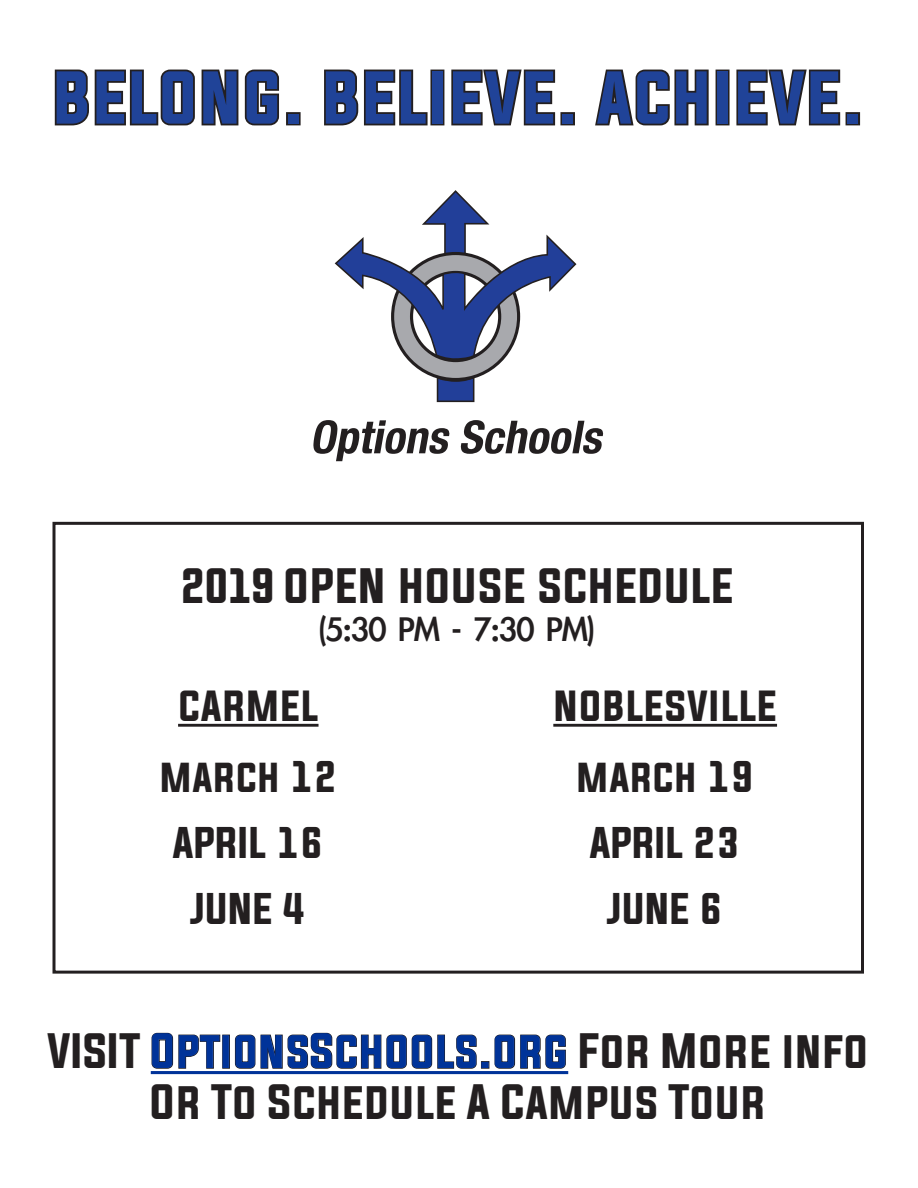
<style>
.page{position:relative;width:918px;height:1188px;background:#fff}
.page>*{position:absolute;margin:0;border:0;box-sizing:border-box;transform-origin:0 0}
.t1{font:63.3px "Evogria";letter-spacing:.035em;color:#204398}
.t2{font:42px "Evogria";color:#039}
.t3{font:42px "Evogria";color:#231f20}
.t4{font:42px "Evogria";letter-spacing:.025em;color:#231f20}
.t5{font:39px "Evogria";color:#231f20}
.t6{font:39px "Li Gothic Med";letter-spacing:-.02em;color:#231f20}
.t7{font:37.5px "Evogria";color:#231f20}
.s1{color:#231f20}
</style>
<div class="page">
<div style="left:52px;top:522px;width:812px;height:452px;border:3px solid #231f20"></div>
<svg style="left:335px;top:190px;width:241px;height:212px"></svg>
<svg style="left:313px;top:420px;width:137px;height:41px"></svg>
<svg style="left:461px;top:420px;width:142px;height:34px"></svg>
<svg style="left:54px;top:69px;width:225px;height:57px"></svg>
<div style="left:286px;top:112px;width:15px;height:13px;border:4px solid #231f20"></div>
<svg style="left:324px;top:69px;width:104px;height:57px"></svg>
<div style="left:430px;top:70px;width:14px;height:55px;border:4px solid #231f20"></div>
<svg style="left:451px;top:69px;width:105px;height:57px"></svg>
<div style="left:560px;top:112px;width:15px;height:13px;border:4px solid #231f20"></div>
<svg style="left:595px;top:69px;width:114px;height:57px"></svg>
<div style="left:716px;top:70px;width:14px;height:55px;border:4px solid #231f20"></div>
<svg style="left:736px;top:69px;width:105px;height:57px"></svg>
<div style="left:846px;top:112px;width:14px;height:13px;border:4px solid #231f20"></div>
<hr style="left:151px;top:1071px;width:417px;height:3px;background:#039">
<svg style="left:151px;top:1032px;width:70px;height:37px"></svg>
<div style="left:222px;top:1035px;width:8px;height:34px;border:1px solid #231f20"></div>
<svg style="left:234px;top:1032px;width:243px;height:37px"></svg>
<div style="left:481px;top:1061px;width:8px;height:8px;border:1px solid #231f20"></div>
<svg style="left:494px;top:1034px;width:72px;height:35px"></svg>
<hr style="left:178px;top:724px;width:141px;height:3px;background:#231f20">
<hr style="left:553px;top:724px;width:224px;height:3px;background:#231f20">
<p class="t1" style="left:54px;top:53px;width:811px">BELONG. BELIEVE. ACHIEVE.</p>
<p class="t4" style="left:180px;top:556px;width:556px">2019 OPEN HOUSE SCHEDULE</p>
<p class="t6" style="left:318px;top:608px;width:280px">(5:30 PM - 7:30 PM)</p>
<p class="t5" style="left:178px;top:678px;width:142px">CARMEL</p>
<p class="t7" style="left:159px;top:750px;width:179px">MARCH 12</p>
<p class="t7" style="left:173px;top:816px;width:152px">APRIL 16</p>
<p class="t7" style="left:191px;top:882px;width:117px">JUNE 4</p>
<p class="t5" style="left:553px;top:678px;width:225px">NOBLESVILLE</p>
<p class="t7" style="left:576px;top:750px;width:179px">MARCH 19</p>
<p class="t7" style="left:590px;top:816px;width:152px">APRIL 23</p>
<p class="t7" style="left:608px;top:882px;width:117px">JUNE 6</p>
<p class="t2" style="left:48px;top:1021px;width:823px"><span class="s1">VISIT</span> OPTIONSSCHOOLS.ORG <span class="s1">FOR MORE INFO</span></p>
<p class="t3" style="left:150px;top:1072px;width:617px">OR TO SCHEDULE A CAMPUS TOUR</p>
</div>
